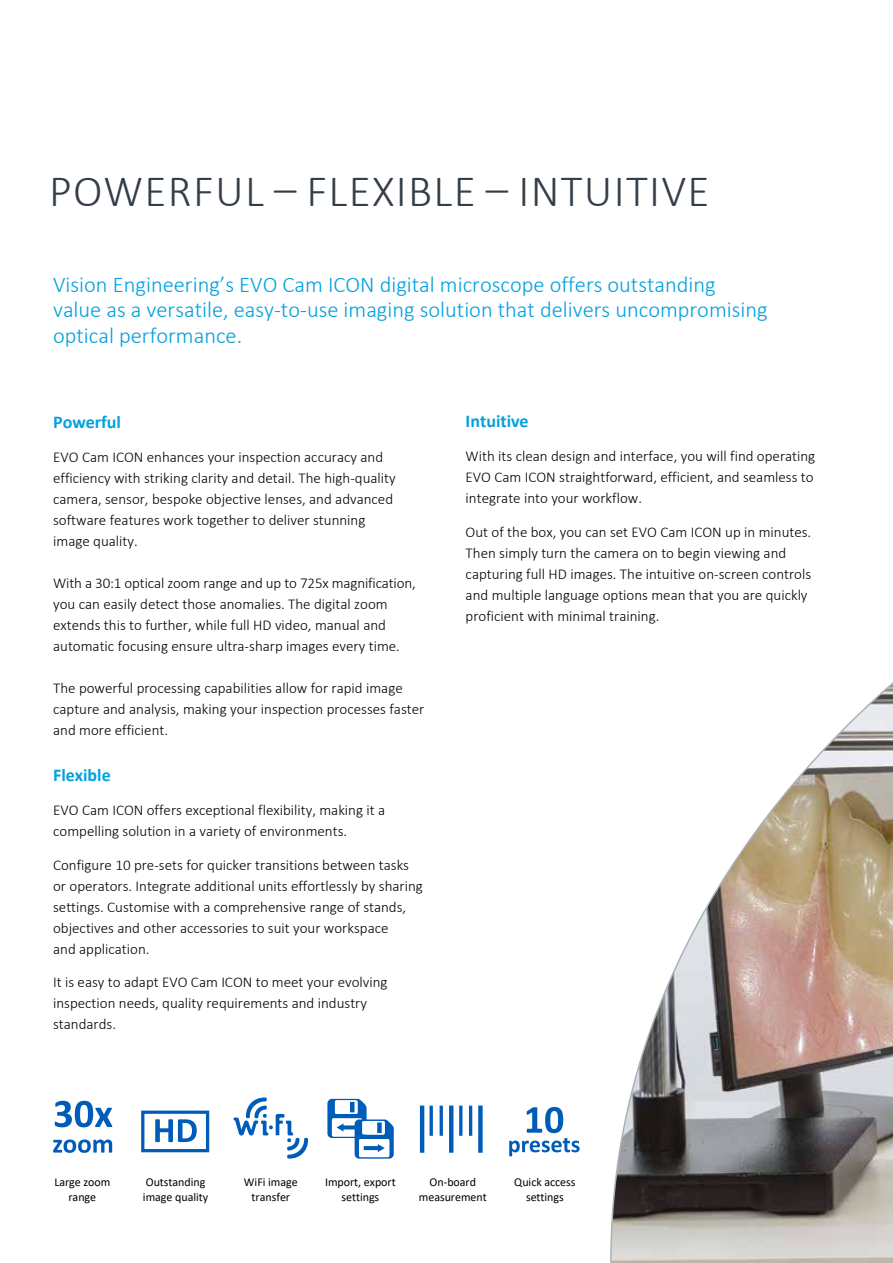
<style>
.page{position:relative;width:893px;height:1263px;background:#fff}
.page>*{position:absolute;margin:0;border:0;box-sizing:border-box;transform-origin:0 0}
.t1{font:300 45px "Calibri";letter-spacing:.03em;color:#343e48}
.t2{font:300 22.5px/25.5px "Calibri";color:#00a0de}
.t3{font:700 18px "Calibri";color:#00a0de}
.t4{font:300 15px/21px "Calibri";color:#000}
.t5{font:12px/15px "Calibri";letter-spacing:-.005em;color:#000;text-align:center}
</style>
<div class="page">
<svg style="left:610px;top:682px;width:283px;height:581px"></svg>
<hr style="left:420px;top:1105px;width:4px;height:48px;background:#005cb9">
<svg style="left:449px;top:1105px;width:4px;height:48px"></svg>
<div style="left:478px;top:1105px;width:5px;height:48px;background:#005cb9"></div>
<hr style="left:430px;top:1105px;width:3px;height:31px;background:#005cb9">
<hr style="left:440px;top:1105px;width:3px;height:31px;background:#005cb9">
<hr style="left:459px;top:1105px;width:3px;height:31px;background:#005cb9">
<hr style="left:469px;top:1105px;width:3px;height:31px;background:#005cb9">
<svg style="left:234px;top:1097px;width:74px;height:61px"></svg>
<svg style="left:509px;top:1107px;width:71px;height:49px"></svg>
<svg style="left:55px;top:1101px;width:57px;height:26px"></svg>
<svg style="left:53px;top:1139px;width:59px;height:14px"></svg>
<div style="left:141px;top:1110px;width:68px;height:42px;border:3px solid #005cb9"></div>
<svg style="left:155px;top:1119px;width:42px;height:23px"></svg>
<svg style="left:327px;top:1099px;width:67px;height:59px"></svg>
<h1 class="t1" style="left:49px;top:163px;width:662px">POWERFUL – FLEXIBLE – INTUITIVE</h1>
<h2 class="t2" style="left:53px;top:271px;width:716px">Vision Engineering’s EVO Cam ICON digital microscope offers outstanding value as a versatile, easy-to-use imaging solution that delivers uncompromising optical performance.</h2>
<p class="t3" style="left:53px;top:409px;width:69px">Powerful</p>
<p class="t4" style="left:53px;top:446px;width:344px">EVO Cam ICON enhances your inspection accuracy and efficiency with striking clarity and detail. The high-quality camera, sensor, bespoke objective lenses, and advanced software features work together to deliver stunning image quality.</p>
<p class="t4" style="left:53px;top:572px;width:364px">With a 30:1 optical zoom range and up to 725x magnification, you can easily detect those anomalies. The digital zoom extends this to further, while full HD video, manual and automatic focusing ensure ultra-sharp images every time.</p>
<p class="t4" style="left:53px;top:677px;width:373px">The powerful processing capabilities allow for rapid image capture and analysis, making your inspection processes faster and more efficient.</p>
<p class="t3" style="left:53px;top:762px;width:59px">Flexible</p>
<p class="t4" style="left:53px;top:799px;width:334px">EVO Cam ICON offers exceptional flexibility, making it a compelling solution in a variety of environments.</p>
<p class="t4" style="left:53px;top:854px;width:371px">Configure 10 pre-sets for quicker transitions between tasks or operators. Integrate additional units effortlessly by sharing settings. Customise with a comprehensive range of stands, objectives and other accessories to suit your workspace<br>and application.</p>
<p class="t4" style="left:53px;top:972px;width:336px">It is easy to adapt EVO Cam ICON to meet your evolving inspection needs, quality requirements and industry standards.</p>
<p class="t3" style="left:466px;top:408px;width:65px">Intuitive</p>
<p class="t4" style="left:466px;top:445px;width:351px;text-align:justify">With its clean design and interface, you will find operating EVO Cam ICON straightforward, efficient, and seamless to integrate into your workflow.</p>
<p class="t4" style="left:466px;top:521px;width:347px">Out of the box, you can set EVO Cam ICON up in minutes.<br>Then simply turn the camera on to begin viewing and capturing full HD images. The intuitive on-screen controls and multiple language options mean that you are quickly proficient with minimal training.</p>
<p class="t5" style="left:54px;top:1174px;width:57px">Large zoom range</p>
<p class="t5" style="left:143px;top:1174px;width:67px;text-align:left">Outstanding image quality</p>
<p class="t5" style="left:419px;top:1174px;width:69px">On-board measurement</p>
<p class="t5" style="left:244px;top:1174px;width:55px">WiFi image transfer</p>
<p class="t5" style="left:325px;top:1174px;width:72px">Import, export settings</p>
<p class="t5" style="left:514px;top:1174px;width:63px">Quick access settings</p>
</div>
